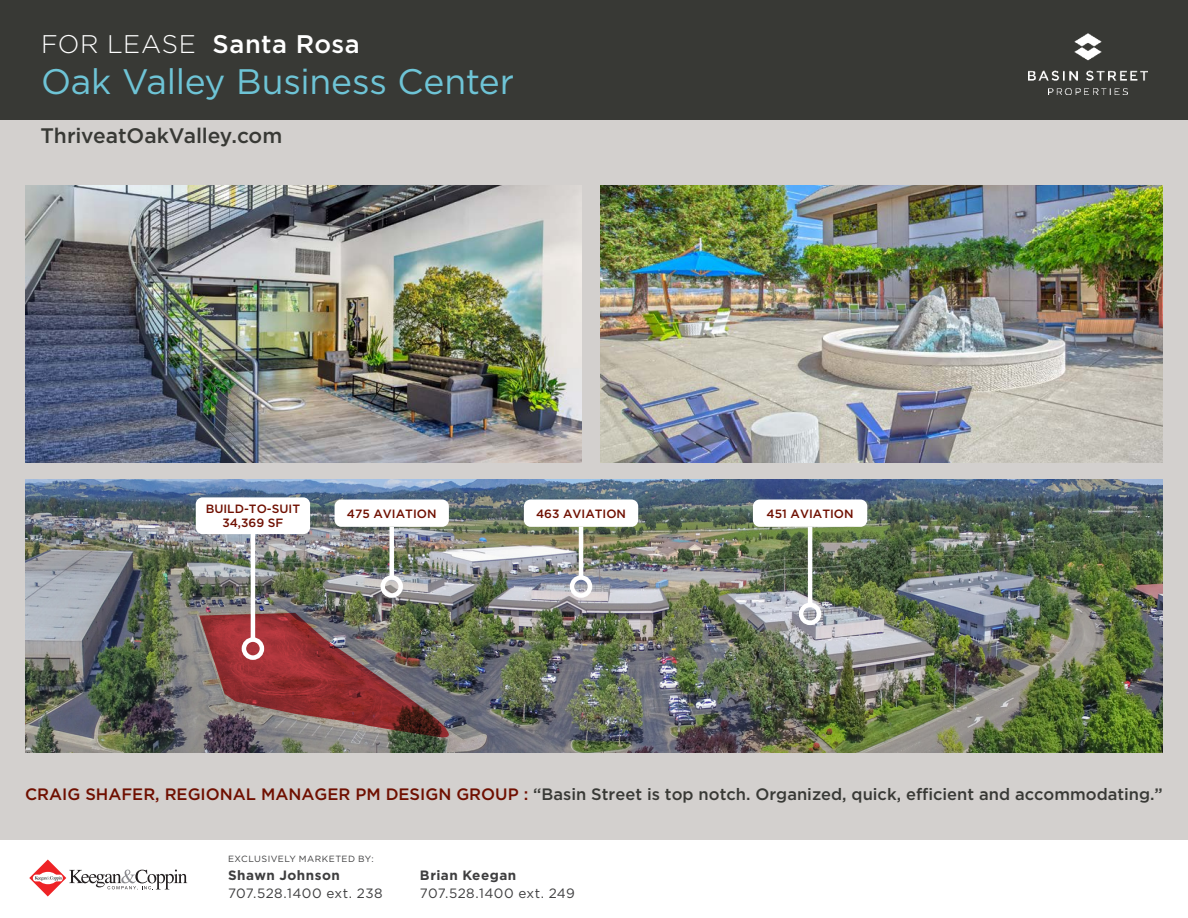
<style>
.page{position:relative;width:1188px;height:918px;background:#fff}
.page>*{position:absolute;margin:0;border:0;box-sizing:border-box;transform-origin:0 0}
.t1{font:35.4px "Gotham";letter-spacing:-.005em;color:#6ec4d6}
.t2{font:500 25.5px "Gotham";letter-spacing:.02em;color:#fff}
.t3{font:500 21px "Gotham";letter-spacing:-.005em;color:#383935}
.t4{font:500 16.5px "Gotham";color:#383935}
.t5{font:13.5px "Gotham";letter-spacing:.03em;color:#3e3e3f}
.t6{font:700 13.5px "Gotham";letter-spacing:.035em;color:#3e3e3f}
.t7{font:500 12px "Gotham";color:#6f0f00}
.t8{font:9px "Gotham";letter-spacing:.05em;color:#3e3e3f}
.s1{font-weight:300}
.s2{color:#6f0f00}
</style>
<div class="page">
<div style="left:0;top:0;width:1188px;height:120px;background:#383935"></div>
<svg style="left:29px;top:860px;width:158px;height:37px"></svg>
<hr style="left:0;top:838px;width:1188px;height:2px;background:#383935">
<img style="left:1029px;top:33px;width:119px;height:62px">
<div style="left:0;top:120px;width:1188px;height:719px;background:#d3d0ce"></div>
<img style="left:25px;top:186px;width:556px;height:276px">
<img style="left:600px;top:186px;width:563px;height:276px">
<img style="left:25px;top:480px;width:1138px;height:273px">
<div style="left:753px;top:500px;width:114px;height:27px;background:#fff;border-radius:7px"></div>
<hr style="left:808px;top:527px;width:4px;height:78px;background:#fff">
<div style="left:799px;top:603px;width:22px;height:22px;border:4px solid #fff;border-radius:50%"></div>
<div style="left:524px;top:500px;width:114px;height:27px;background:#fff;border-radius:7px"></div>
<hr style="left:579px;top:527px;width:4px;height:51px;background:#fff">
<div style="left:570px;top:575px;width:22px;height:23px;border:4px solid #fff;border-radius:50%"></div>
<div style="left:335px;top:500px;width:114px;height:27px;background:#fff;border-radius:7px"></div>
<div style="left:389px;top:527px;width:5px;height:51px;background:#fff"></div>
<div style="left:380px;top:575px;width:23px;height:23px;border:4px solid #fff;border-radius:50%"></div>
<img style="left:199px;top:613px;width:251px;height:126px">
<div style="left:196px;top:497px;width:114px;height:37px;background:#fff;border-radius:7px"></div>
<hr style="left:251px;top:533px;width:4px;height:107px;background:#fff">
<div style="left:242px;top:637px;width:22px;height:23px;border:4px solid #fff;border-radius:50%"></div>
<h2 class="t2" style="left:41px;top:29px;width:320px"><span class="s1">FOR LEASE</span> Santa Rosa</h2>
<h1 class="t1" style="left:41px;top:62px;width:475px">Oak Valley Business Center</h1>
<p class="t3" style="left:40px;top:123px;width:243px">ThriveatOakValley.com</p>
<p class="t7" style="left:206px;top:502px;width:96px">BUILD-TO-SUIT</p>
<p class="t7" style="left:222px;top:516px;width:63px">34,369 SF</p>
<p class="t7" style="left:347px;top:507px;width:91px">475 AVIATION</p>
<p class="t7" style="left:536px;top:507px;width:92px">463 AVIATION</p>
<p class="t7" style="left:767px;top:507px;width:89px">451 AVIATION</p>
<p class="t4" style="left:25px;top:785px;width:1139px"><span class="s2">CRAIG SHAFER, REGIONAL MANAGER PM DESIGN GROUP :</span> “Basin Street is top notch. Organized, quick, efficient and accommodating.”</p>
<p class="t8" style="left:228px;top:854px;width:147px">EXCLUSIVELY MARKETED BY:</p>
<p class="t6" style="left:228px;top:868px;width:113px">Shawn Johnson</p>
<p class="t5" style="left:228px;top:886px;width:156px">707.528.1400 ext. 238</p>
<p class="t6" style="left:420px;top:868px;width:98px">Brian Keegan</p>
<p class="t5" style="left:420px;top:886px;width:157px">707.528.1400 ext. 249</p>
</div>
